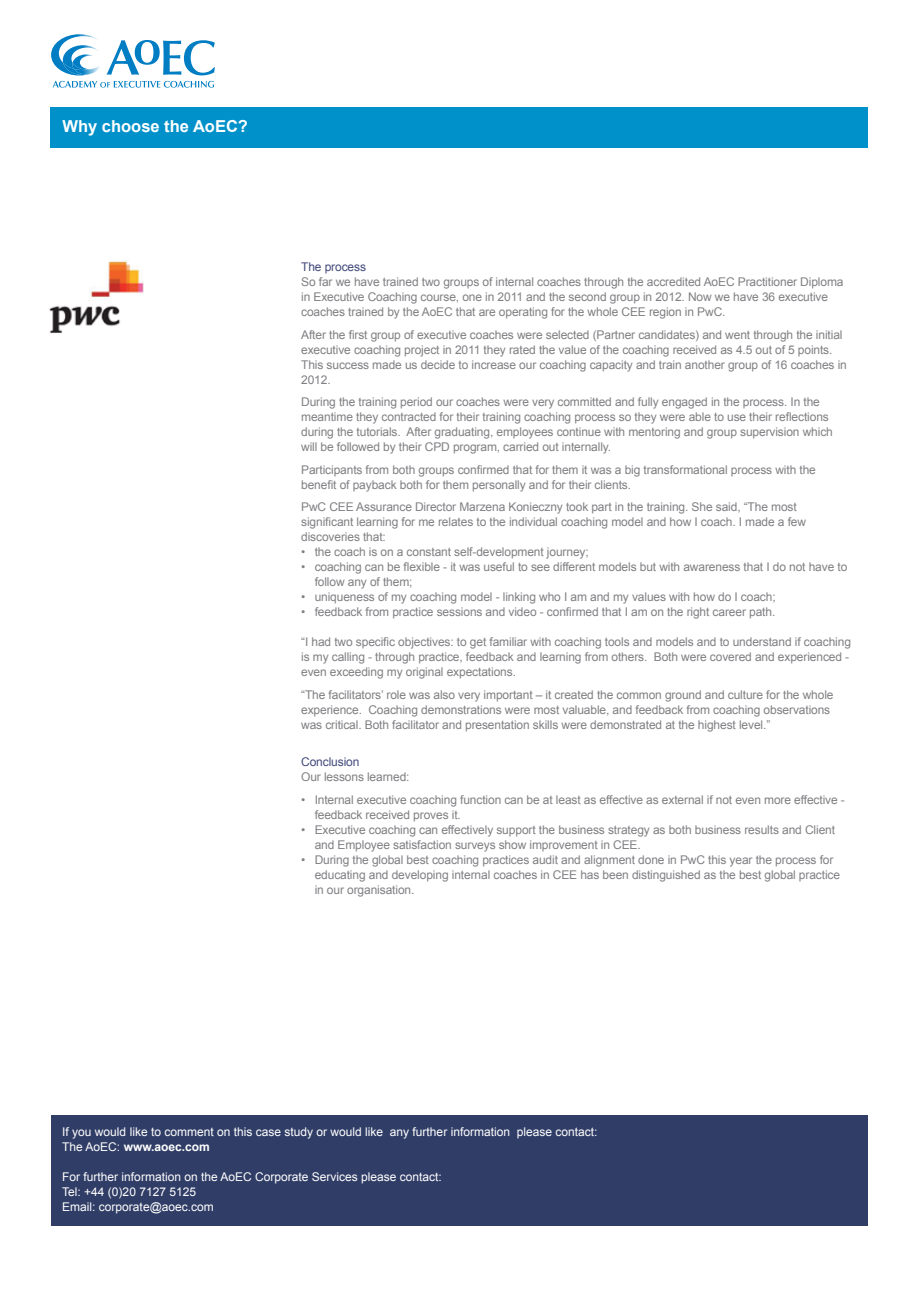
<style>
.page{position:relative;width:919px;height:1289px;background:#fff}
.page>*{position:absolute;margin:0;border:0;box-sizing:border-box;transform-origin:0 0}
.t1{font:700 16.5px "Arial";color:#fff}
.t2{font:12px/15px "Arial";letter-spacing:-.01em;color:#807f83}
.t3{font:12px/15px "Arial";color:#fff}
.t4{font:12px "Arial";letter-spacing:-.01em;color:#424a7b}
.s1{font-weight:700}
</style>
<div class="page">
<div style="left:51px;top:1115px;width:816px;height:110px;background:#303d66"></div>
<div style="left:50px;top:107px;width:817px;height:41px;background:#0091ca"></div>
<svg style="left:53px;top:81px;width:161px;height:7px"></svg>
<svg style="left:51px;top:34px;width:164px;height:41px"></svg>
<img style="left:49px;top:261px;width:95px;height:72px">
<h1 class="t1" style="left:62px;top:115px;width:187px">Why choose the AoEC?</h1>
<p class="t4" style="left:301px;top:259px;width:66px">The process</p>
<p class="t2" style="left:301px;top:274px;width:544px">So far we have trained two groups of internal coaches through the accredited AoEC Practitioner Diploma in Executive Coaching course, one in 2011 and the second group in 2012. Now we have 36 executive coaches trained by the AoEC that are operating for the whole CEE region in PwC.</p>
<p class="t2" style="left:301px;top:327px;width:547px">After the first group of executive coaches were selected (Partner candidates) and went through the initial executive coaching project in 2011 they rated the value of the coaching received as 4.5 out of 5 points.<br>This success made us decide to increase our coaching capacity and train another group of 16 coaches in 2012.</p>
<p class="t2" style="left:301px;top:394px;width:533px">During the training period our coaches were very committed and fully engaged in the process. In the meantime they contracted for their training coaching process so they were able to use their reflections during the tutorials. After graduating, employees continue with mentoring and group supervision which will be followed by their CPD program, carried out internally.</p>
<p class="t2" style="left:301px;top:462px;width:516px">Participants from both groups confirmed that for them it was a big transformational process with the benefit of payback both for them personally and for their clients.</p>
<p class="t2" style="left:301px;top:499px;width:506px">PwC CEE Assurance Director Marzena Konieczny took part in the training. She said, “The most significant learning for me relates to the individual coaching model and how I coach. I made a few discoveries that:</p>
<p class="t2" style="left:301px;top:544px;width:289px">• the coach is on a constant self-development journey;</p>
<p class="t2" style="left:314px;top:559px;width:534px;text-indent:-14px">• coaching can be flexible - it was useful to see different models but with awareness that I do not have to follow any of them;</p>
<p class="t2" style="left:301px;top:589px;width:476px">• uniqueness of my coaching model - linking who I am and my values with how do I coach;</p>
<p class="t2" style="left:301px;top:604px;width:475px">• feedback from practice sessions and video - confirmed that I am on the right career path.</p>
<p class="t2" style="left:301px;top:634px;width:551px">“I had two specific objectives: to get familiar with coaching tools and models and to understand if coaching is my calling - through practice, feedback and learning from others. Both were covered and experienced - even exceeding my original expectations.</p>
<p class="t2" style="left:301px;top:687px;width:534px">“The facilitators’ role was also very important – it created the common ground and culture for the whole experience. Coaching demonstrations were most valuable, and feedback from coaching observations was critical. Both facilitator and presentation skills were demonstrated at the highest level.”</p>
<p class="t4" style="left:301px;top:754px;width:60px">Conclusion</p>
<p class="t2" style="left:301px;top:769px;width:110px">Our lessons learned:</p>
<p class="t2" style="left:314px;top:792px;width:531px;text-indent:-14px">• Internal executive coaching function can be at least as effective as external if not even more effective - feedback received proves it.</p>
<p class="t2" style="left:314px;top:822px;width:522px;text-indent:-14px">• Executive coaching can effectively support the business strategy as both business results and Client and Employee satisfaction surveys show improvement in CEE.</p>
<p class="t2" style="left:314px;top:852px;width:527px;text-indent:-14px">• During the global best coaching practices audit and alignment done in PwC this year the process for educating and developing internal coaches in CEE has been distinguished as the best global practice in our organisation.</p>
<p class="t3" style="left:62px;top:1124px;width:536px">If you would like to comment on this case study or would like any further information please contact:<br>The AoEC: <span class="s1">www.aoec.com</span></p>
<p class="t3" style="left:62px;top:1169px;width:381px">For further information on the AoEC Corporate Services please contact:<br>Tel: +44 (0)20 7127 5125<br>Email: corporate@aoec.com</p>
</div>
